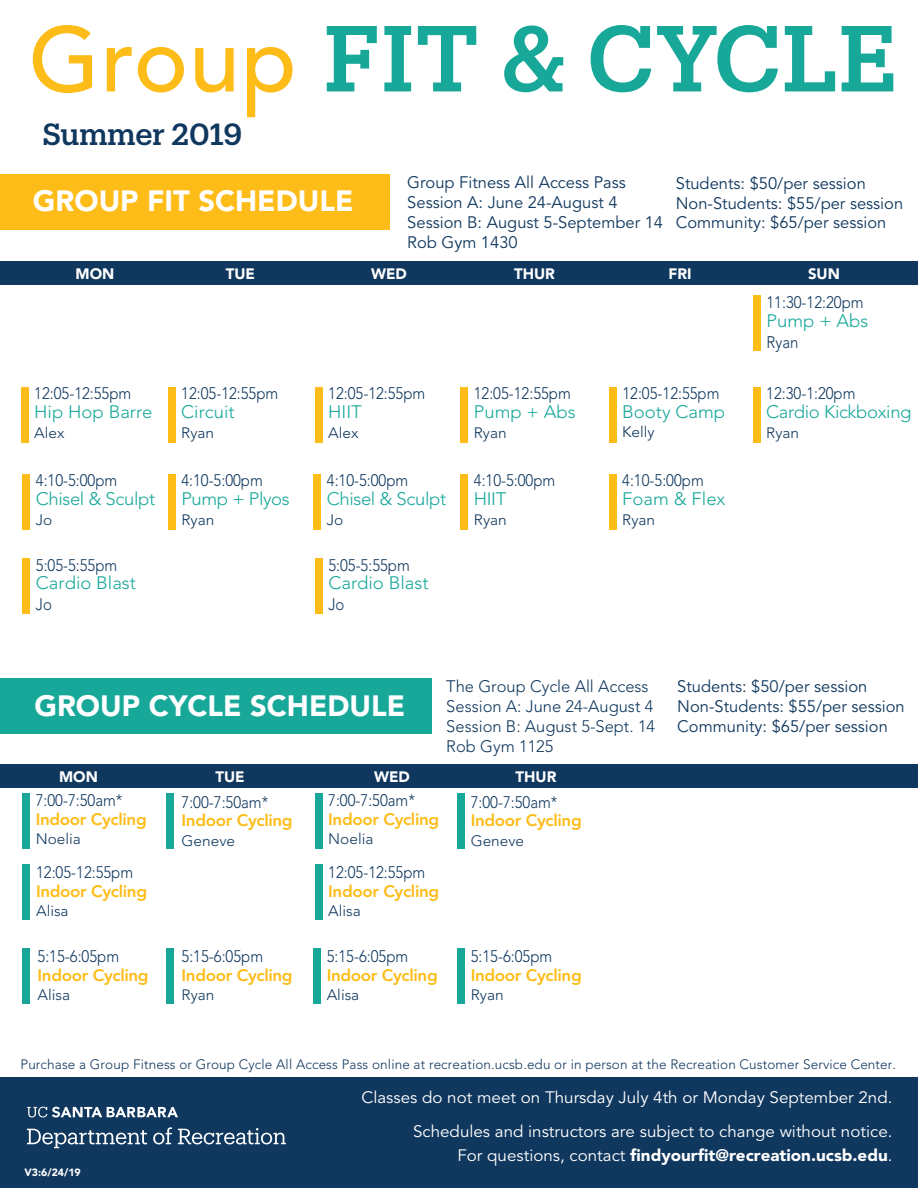
<style>
.page{position:relative;width:918px;height:1188px;background:#fff}
.page>*{position:absolute;margin:0;border:0;box-sizing:border-box;transform-origin:0 0}
.t1{font:500 91.5px "Produkt";letter-spacing:.01em;color:#18a89a}
.t2{font:500 30px "Produkt";color:#10375e}
.t3{font:900 29.1px "Avenir LT Std";color:#fff}
.t4{font:300 18px "Avenir LT Std";color:#18a89a}
.t5{font:300 18px "Avenir LT Std";letter-spacing:-.02em;color:#18a89a}
.t6{font:300 16.65px "Avenir LT Std";color:#10385e;scale:.9 1}
.t7{font:16.5px/19.8px "Avenir LT Std";color:#10385e}
.t8{font:800 16.5px "Avenir LT Std";letter-spacing:-.02em;color:#fdbc17}
.t9{font:16.5px/34.5px "Avenir LT Std";color:#fff;text-align:right}
.t10{font:300 16.5px/19.8px "Avenir LT Std";color:#10385e}
.t11{font:900 16.5px "Avenir LT Std";color:#fff}
.t12{font:300 15px "Avenir LT Std";color:#10375e}
.t13{font:900 15px "Avenir LT Std";color:#fff}
.t14{font:300 13.5px "Avenir LT Std";letter-spacing:.01em;color:#10375e}
.t15{font:900 10.5px "Avenir LT Std";color:#fff}
.s1{font-family:"Avenir LT Std";color:#fdbc17}
.s2{font-weight:400}
</style>
<div class="page">
<div style="left:0;top:174px;width:390px;height:56px;background:#fdbc17"></div>
<div style="left:0;top:1077px;width:918px;height:111px;background:#10375e"></div>
<div style="left:0;top:678px;width:432px;height:56px;background:#18a89a"></div>
<div style="left:21px;top:387px;width:7px;height:55px;background:#fdbc17"></div>
<div style="left:168px;top:387px;width:8px;height:55px;background:#fdbc17"></div>
<div style="left:315px;top:387px;width:7px;height:55px;background:#fdbc17"></div>
<div style="left:460px;top:387px;width:8px;height:55px;background:#fdbc17"></div>
<div style="left:609px;top:387px;width:7px;height:55px;background:#fdbc17"></div>
<div style="left:753px;top:296px;width:7px;height:55px;background:#fdbc17"></div>
<div style="left:753px;top:387px;width:7px;height:55px;background:#fdbc17"></div>
<div style="left:22px;top:474px;width:8px;height:56px;background:#fdbc17"></div>
<div style="left:314px;top:474px;width:7px;height:56px;background:#fdbc17"></div>
<div style="left:22px;top:558px;width:8px;height:56px;background:#fdbc17"></div>
<div style="left:460px;top:474px;width:8px;height:56px;background:#fdbc17"></div>
<svg style="left:27px;top:1129px;width:120px;height:19px"></svg>
<svg style="left:153px;top:1127px;width:19px;height:17px"></svg>
<svg style="left:178px;top:1128px;width:108px;height:16px"></svg>
<svg style="left:27px;top:1107px;width:151px;height:10px"></svg>
<div style="left:168px;top:474px;width:8px;height:56px;background:#fdbc17"></div>
<div style="left:315px;top:558px;width:7px;height:56px;background:#fdbc17"></div>
<div style="left:315px;top:864px;width:7px;height:56px;background:#18a89a"></div>
<div style="left:0;top:764px;width:918px;height:24px;background:#10375e"></div>
<div style="left:22px;top:864px;width:8px;height:56px;background:#18a89a"></div>
<div style="left:22px;top:794px;width:8px;height:55px;background:#18a89a"></div>
<div style="left:315px;top:794px;width:7px;height:55px;background:#18a89a"></div>
<div style="left:314px;top:948px;width:7px;height:56px;background:#18a89a"></div>
<div style="left:22px;top:948px;width:8px;height:56px;background:#18a89a"></div>
<div style="left:458px;top:948px;width:7px;height:56px;background:#18a89a"></div>
<div style="left:166px;top:948px;width:8px;height:56px;background:#18a89a"></div>
<div style="left:458px;top:794px;width:7px;height:55px;background:#18a89a"></div>
<div style="left:166px;top:794px;width:8px;height:55px;background:#18a89a"></div>
<div style="left:0;top:261px;width:918px;height:24px;background:#10375e"></div>
<div style="left:609px;top:474px;width:7px;height:56px;background:#fdbc17"></div>
<h1 class="t1" style="left:28px;top:-5px;width:870px"><span class="s1">Group</span> FIT &amp; CYCLE</h1>
<h2 class="t2" style="left:42px;top:113px;width:201px">Summer 2019</h2>
<h3 class="t3" style="left:33px;top:183px;width:322px">GROUP FIT SCHEDULE</h3>
<p class="t7" style="left:407px;top:173px;width:257px">Group Fitness All Access Pass<br>Session A: June 24-August 4<br>Session B: August 5-September 14<br>Rob Gym 1430</p>
<p class="t7" style="left:676px;top:174px;width:229px">Students: $50/per session<br>Non-Students: $55/per session<br>Community: $65/per session</p>
<p class="t13" style="left:76px;top:265px;width:40px">MON</p>
<p class="t13" style="left:226px;top:265px;width:31px">TUE</p>
<p class="t13" style="left:371px;top:265px;width:37px">WED</p>
<p class="t13" style="left:514px;top:265px;width:42px">THUR</p>
<p class="t13" style="left:668px;top:265px;width:25px">FRI</p>
<p class="t13" style="left:808px;top:265px;width:33px">SUN</p>
<p class="t6" style="left:34px;top:384px;width:109px">12:05-12:55pm</p>
<p class="t4" style="left:34px;top:402px;width:120px">Hip Hop Barre</p>
<p class="t12" style="left:34px;top:424px;width:32px">Alex</p>
<p class="t6" style="left:36px;top:471px;width:92px">4:10-5:00pm</p>
<p class="t5" style="left:36px;top:489px;width:121px">Chisel &amp; Sculpt</p>
<p class="t12" style="left:36px;top:511px;width:18px">Jo</p>
<p class="t6" style="left:36px;top:555px;width:92px">5:05-5:55pm</p>
<p class="t4" style="left:36px;top:573px;width:102px">Cardio Blast</p>
<p class="t6" style="left:36px;top:595px;width:19px">Jo</p>
<p class="t6" style="left:181px;top:384px;width:109px">12:05-12:55pm</p>
<p class="t4" style="left:181px;top:402px;width:55px">Circuit</p>
<p class="t12" style="left:181px;top:424px;width:34px">Ryan</p>
<p class="t6" style="left:181px;top:471px;width:92px">4:10-5:00pm</p>
<p class="t5" style="left:181px;top:489px;width:110px">Pump + Plyos</p>
<p class="t12" style="left:181px;top:511px;width:34px">Ryan</p>
<p class="t6" style="left:328px;top:384px;width:109px">12:05-12:55pm</p>
<p class="t4" style="left:328px;top:402px;width:35px">HIIT</p>
<p class="t12" style="left:328px;top:424px;width:32px">Alex</p>
<p class="t6" style="left:327px;top:471px;width:92px">4:10-5:00pm</p>
<p class="t5" style="left:327px;top:489px;width:121px">Chisel &amp; Sculpt</p>
<p class="t12" style="left:327px;top:511px;width:18px">Jo</p>
<p class="t6" style="left:328px;top:555px;width:92px">5:05-5:55pm</p>
<p class="t4" style="left:328px;top:573px;width:102px">Cardio Blast</p>
<p class="t6" style="left:328px;top:595px;width:19px">Jo</p>
<p class="t6" style="left:474px;top:384px;width:109px">12:05-12:55pm</p>
<p class="t4" style="left:474px;top:402px;width:103px">Pump + Abs</p>
<p class="t12" style="left:474px;top:424px;width:34px">Ryan</p>
<p class="t6" style="left:474px;top:471px;width:92px">4:10-5:00pm</p>
<p class="t4" style="left:474px;top:489px;width:34px">HIIT</p>
<p class="t12" style="left:474px;top:511px;width:34px">Ryan</p>
<p class="t6" style="left:622px;top:383px;width:109px">12:05-12:55pm</p>
<p class="t4" style="left:622px;top:401px;width:104px">Booty Camp</p>
<p class="t12" style="left:622px;top:423px;width:34px">Kelly</p>
<p class="t6" style="left:622px;top:471px;width:92px">4:10-5:00pm</p>
<p class="t4" style="left:622px;top:489px;width:105px">Foam &amp; Flex</p>
<p class="t12" style="left:622px;top:511px;width:34px">Ryan</p>
<p class="t6" style="left:766px;top:293px;width:109px">11:30-12:20pm</p>
<p class="t4" style="left:766px;top:311px;width:103px">Pump + Abs</p>
<p class="t6" style="left:766px;top:333px;width:37px">Ryan</p>
<p class="t6" style="left:766px;top:384px;width:101px">12:30-1:20pm</p>
<p class="t5" style="left:766px;top:402px;width:147px">Cardio Kickboxing</p>
<p class="t12" style="left:766px;top:424px;width:34px">Ryan</p>
<h3 class="t3" style="left:34px;top:688px;width:372px">GROUP CYCLE SCHEDULE</h3>
<p class="t10" style="left:446px;top:677px;width:210px">The Group Cycle All Access<br>Session A: June 24-August 4<br>Session B: August 5-Sept. 14<br>Rob Gym 1125</p>
<p class="t13" style="left:59px;top:767px;width:40px">MON</p>
<p class="t6" style="left:36px;top:791px;width:98px">7:00-7:50am*</p>
<p class="t8" style="left:36px;top:809px;width:112px">Indoor Cycling</p>
<p class="t12" style="left:36px;top:830px;width:47px">Noelia</p>
<p class="t6" style="left:36px;top:863px;width:109px">12:05-12:55pm</p>
<p class="t8" style="left:36px;top:881px;width:112px">Indoor Cycling</p>
<p class="t12" style="left:36px;top:902px;width:34px">Alisa</p>
<p class="t6" style="left:38px;top:947px;width:92px">5:15-6:05pm</p>
<p class="t8" style="left:38px;top:965px;width:112px">Indoor Cycling</p>
<p class="t12" style="left:38px;top:986px;width:34px">Alisa</p>
<p class="t13" style="left:215px;top:767px;width:31px">TUE</p>
<p class="t13" style="left:374px;top:767px;width:37px">WED</p>
<p class="t13" style="left:516px;top:767px;width:42px">THUR</p>
<p class="t6" style="left:182px;top:792px;width:98px">7:00-7:50am*</p>
<p class="t8" style="left:182px;top:811px;width:112px">Indoor Cycling</p>
<p class="t12" style="left:182px;top:832px;width:55px">Geneve</p>
<p class="t6" style="left:182px;top:947px;width:92px">5:15-6:05pm</p>
<p class="t8" style="left:182px;top:965px;width:112px">Indoor Cycling</p>
<p class="t12" style="left:182px;top:986px;width:34px">Ryan</p>
<p class="t6" style="left:328px;top:791px;width:98px">7:00-7:50am*</p>
<p class="t8" style="left:328px;top:809px;width:112px">Indoor Cycling</p>
<p class="t12" style="left:328px;top:830px;width:47px">Noelia</p>
<p class="t6" style="left:328px;top:863px;width:109px">12:05-12:55pm</p>
<p class="t8" style="left:328px;top:881px;width:112px">Indoor Cycling</p>
<p class="t12" style="left:328px;top:902px;width:34px">Alisa</p>
<p class="t6" style="left:327px;top:947px;width:92px">5:15-6:05pm</p>
<p class="t8" style="left:327px;top:965px;width:112px">Indoor Cycling</p>
<p class="t12" style="left:327px;top:986px;width:34px">Alisa</p>
<p class="t6" style="left:471px;top:792px;width:98px">7:00-7:50am*</p>
<p class="t8" style="left:471px;top:811px;width:112px">Indoor Cycling</p>
<p class="t12" style="left:471px;top:832px;width:55px">Geneve</p>
<p class="t6" style="left:471px;top:947px;width:92px">5:15-6:05pm</p>
<p class="t8" style="left:471px;top:965px;width:112px">Indoor Cycling</p>
<p class="t12" style="left:471px;top:986px;width:34px">Ryan</p>
<p class="t7" style="left:677px;top:677px;width:229px">Students: $50/per session<br>Non-Students: $55/per session<br>Community: $65/per session</p>
<p class="t14" style="left:20px;top:1057px;width:877px">Purchase a Group Fitness or Group Cycle All Access Pass online at recreation.ucsb.edu or in person at the Recreation Customer Service Center.</p>
<p class="t15" style="left:24px;top:1166px;width:58px">V3:6/24/19</p>
<p class="t9" style="left:361px;top:1080px;width:533px">Classes do not meet on Thursday July 4th or Monday September 2nd.<br>Schedules and instructors are subject to change without notice.</p>
<p class="t11" style="left:457px;top:1146px;width:437px"><span class="s2">For questions, contact</span> findyourfit@recreation.ucsb.edu<span class="s2">.</span></p>
</div>
